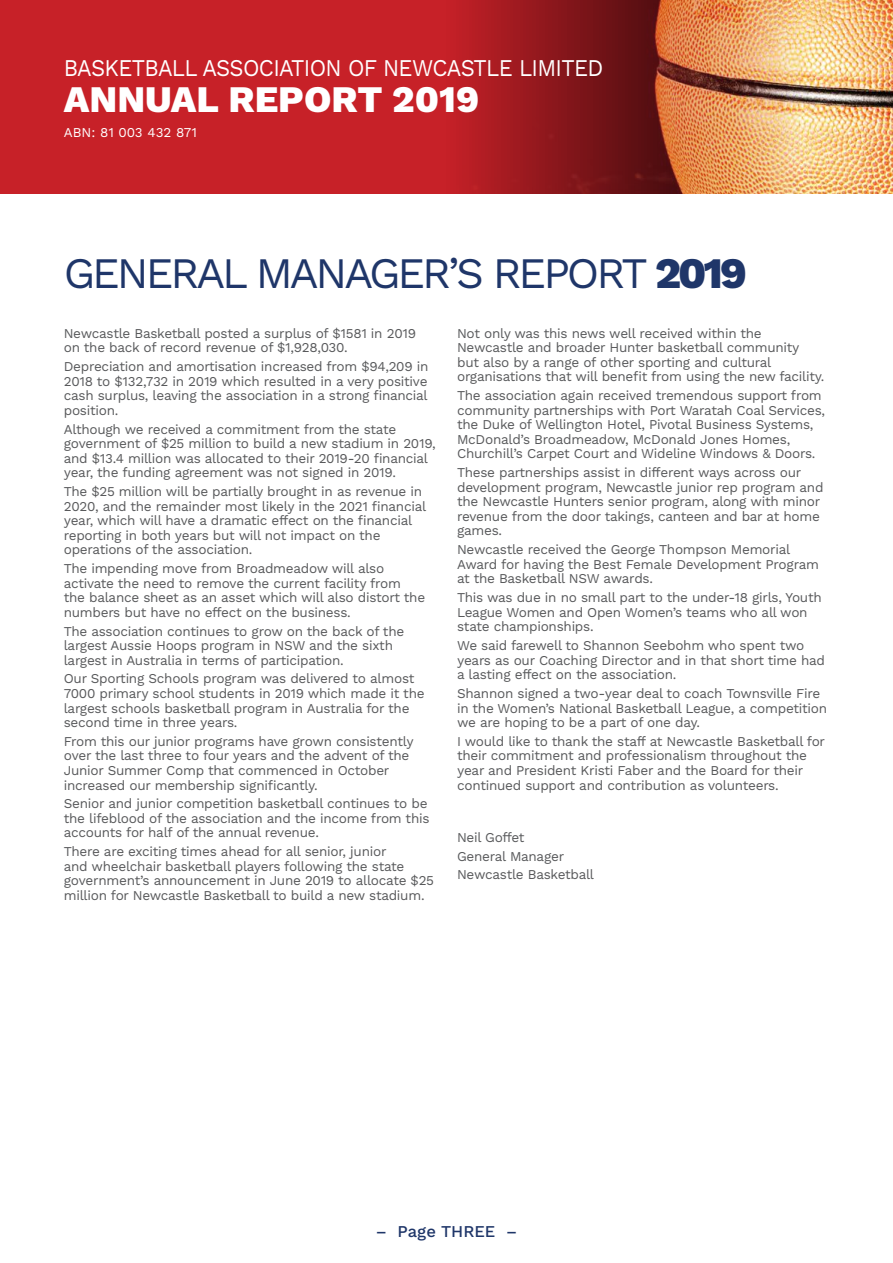
<style>
.page{position:relative;width:893px;height:1263px;background:#fff}
.page>*{position:absolute;margin:0;border:0;box-sizing:border-box;transform-origin:0 0}
.t1{font:43.5px "Work Sans";letter-spacing:-.07em;color:#1f3669}
.t2{font:800 37.5px "Work Sans";color:#fff}
.t3{font:24px "Work Sans";letter-spacing:-.03em;color:#fff;scale:.92 1}
.t4{font:500 16.5px "Work Sans";color:#1f3669}
.t5{font:13.5px/14.5px "Work Sans";letter-spacing:-.02em;color:#58595b}
.t6{font:13.5px "Work Sans";color:#fff}
.s1{font-weight:800}
</style>
<div class="page">
<img style="left:799px;top:0;width:94px;height:193px">
<svg style="left:0;top:0;width:799px;height:193px;background:#ba322e"></svg>
<h3 class="t3" style="left:64px;top:54px;width:588px">BASKETBALL ASSOCIATION OF NEWCASTLE LIMITED</h3>
<h2 class="t2" style="left:64px;top:78px;width:417px">ANNUAL REPORT 2019</h2>
<p class="t6" style="left:64px;top:125px;width:135px">ABN: 81 003 432 871</p>
<h1 class="t1" style="left:64px;top:248px;width:684px">GENERAL MANAGER’S REPORT <span class="s1">2019</span></h1>
<p class="t5" style="left:457px;top:326px;width:369px">Not only was this news well received within the Newcastle and broader Hunter basketball community but also by a range of other sporting and cultural organisations that will benefit from using the new facility.</p>
<p class="t5" style="left:457px;top:389px;width:370px">The association again received tremendous support from community partnerships with Port Waratah Coal Services, the Duke of Wellington Hotel, Pivotal Business Systems, McDonald’s Broadmeadow, McDonald Jones Homes, Churchill’s Carpet Court and Wideline Windows &amp; Doors.</p>
<p class="t5" style="left:457px;top:466px;width:368px">These partnerships assist in different ways across our development program, Newcastle junior rep program and the Newcastle Hunters senior program, along with minor revenue from the door takings, canteen and bar at home games.</p>
<p class="t5" style="left:457px;top:543px;width:363px">Newcastle received the George Thompson Memorial<br>Award for having the Best Female Development Program at the Basketball NSW awards.</p>
<p class="t5" style="left:457px;top:591px;width:366px">This was due in no small part to the under-18 girls, Youth<br>League Women and Open Women’s teams who all won state championships.</p>
<p class="t5" style="left:457px;top:639px;width:369px">We said farewell to Shannon Seebohm who spent two years as our Coaching Director and in that short time had a lasting effect on the association.</p>
<p class="t5" style="left:457px;top:687px;width:371px">Shannon signed a two-year deal to coach Townsville Fire in the Women’s National Basketball League, a competition we are hoping to be a part of one day.</p>
<p class="t5" style="left:457px;top:735px;width:369px">I would like to thank the staff at Newcastle Basketball for their commitment and professionalism throughout the year and President Kristi Faber and the Board for their continued support and contribution as volunteers.</p>
<p class="t5" style="left:457px;top:828px;width:138px;line-height:18.8px">Neil Goffet<br>General Manager<br>Newcastle Basketball</p>
<p class="t5" style="left:64px;top:326px;width:354px">Newcastle Basketball posted a surplus of $1581 in 2019 on the back of record revenue of $1,928,030.</p>
<p class="t5" style="left:64px;top:360px;width:366px;text-align:justify">Depreciation and amortisation increased from $94,209 in 2018 to $132,732 in 2019 which resulted in a very positive cash surplus, leaving the association in a strong financial position.</p>
<p class="t5" style="left:64px;top:422px;width:374px">Although we received a commitment from the state government of $25 million to build a new stadium in 2019, and $13.4 million was allocated to their 2019-20 financial year, the funding agreement was not signed in 2019.</p>
<p class="t5" style="left:64px;top:485px;width:364px">The $25 million will be partially brought in as revenue in 2020, and the remainder most likely in the 2021 financial year, which will have a dramatic effect on the financial reporting in both years but will not impact on the operations of the association.</p>
<p class="t5" style="left:64px;top:562px;width:363px">The impending move from Broadmeadow will also activate the need to remove the current facility from the balance sheet as an asset which will also distort the numbers but have no effect on the business.</p>
<p class="t5" style="left:64px;top:624px;width:342px">The association continues to grow on the back of the largest Aussie Hoops program in NSW and the sixth largest in Australia in terms of participation.</p>
<p class="t5" style="left:64px;top:672px;width:362px">Our Sporting Schools program was delivered to almost 7000 primary school students in 2019 which made it the largest schools basketball program in Australia for the second time in three years.</p>
<p class="t5" style="left:64px;top:735px;width:351px">From this our junior programs have grown consistently over the last three to four years and the advent of the Junior Summer Comp that commenced in October increased our membership significantly.</p>
<p class="t5" style="left:64px;top:797px;width:367px">Senior and junior competition basketball continues to be the lifeblood of the association and the income from this accounts for half of the annual revenue.</p>
<p class="t5" style="left:64px;top:845px;width:372px">There are exciting times ahead for all senior, junior<br>and wheelchair basketball players following the state government’s announcement in June 2019 to allocate $25 million for Newcastle Basketball to build a new stadium.</p>
<p class="t4" style="left:376px;top:1222px;width:143px">– Page THREE –</p>
</div>
